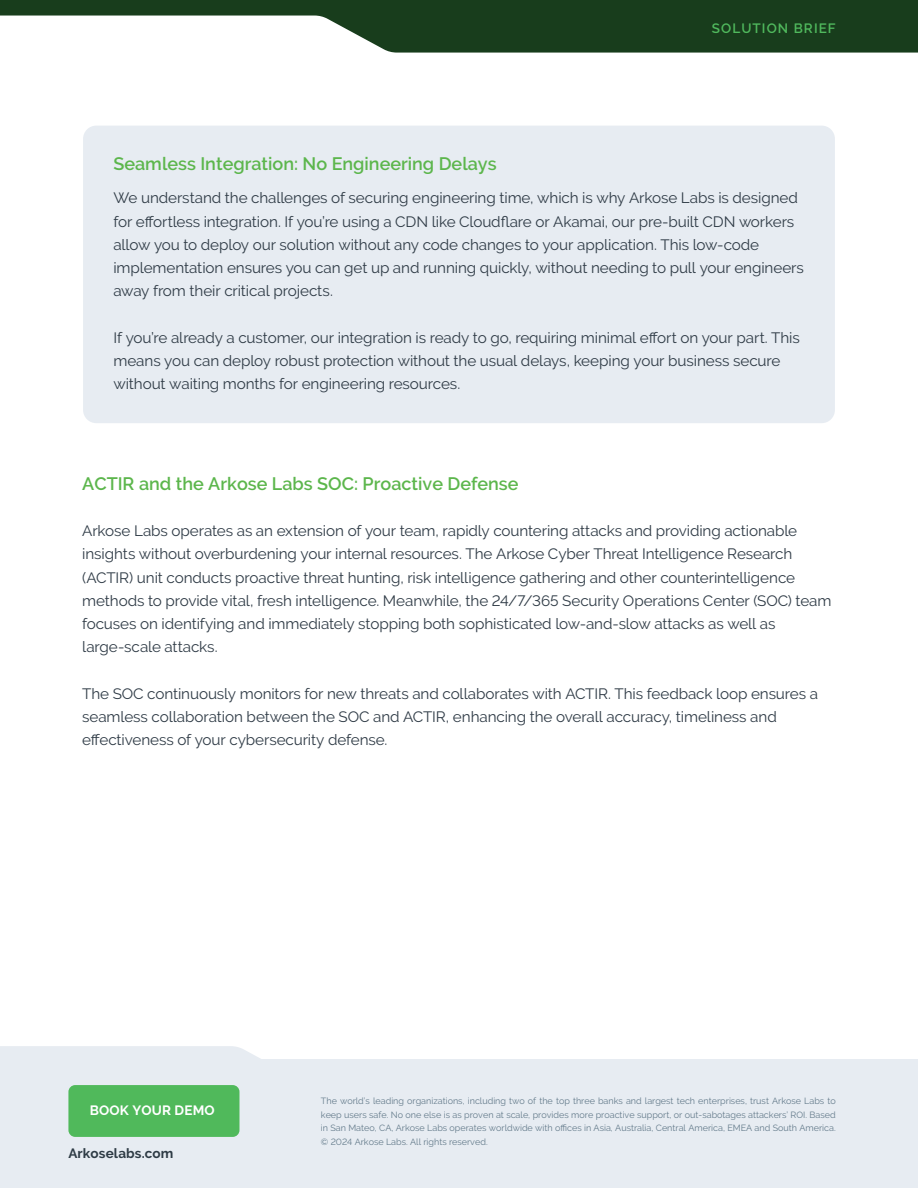
<style>
.page{position:relative;width:918px;height:1188px;background:#fff}
.page>*{position:absolute;margin:0;border:0;box-sizing:border-box;transform-origin:0 0}
.t1{font:600 18px "Raleway";color:#5cb64c}
.t2{font:15px/23.2px "Raleway";letter-spacing:-.005em;color:#2f3b46}
.t3{font:700 13.5px "Raleway";letter-spacing:.01em;color:#2e3b45}
.t4{font:600 13.5px "Raleway";letter-spacing:.08em;color:#50b95d}
.t5{font:700 13.5px "Raleway";letter-spacing:.01em;color:#fff}
.t6{font:9px/13.8px "Raleway";color:#647b8b;text-align:justify}
</style>
<div class="page">
<svg style="left:0;top:0;width:918px;height:53px;fill:#183d1c"></svg>
<div style="left:0;top:1046px;width:261px;height:142px;background:#e7ecf2"></div>
<div style="left:1px;top:1059px;width:917px;height:129px;background:#e7ecf2"></div>
<div style="left:68px;top:1085px;width:171px;height:52px;background:#50b95b;border-radius:7px"></div>
<div style="left:83px;top:126px;width:752px;height:297px;background:#e7ecf2;border-radius:13px"></div>
<p class="t4" style="left:712px;top:21px;width:125px">SOLUTION BRIEF</p>
<p class="t1" style="left:113px;top:153px;width:385px">Seamless Integration: No Engineering Delays</p>
<p class="t2" style="left:113px;top:187px;width:692px">We understand the challenges of securing engineering time, which is why Arkose Labs is designed for effortless integration. If you’re using a CDN like Cloudflare or Akamai, our pre-built CDN workers allow you to deploy our solution without any code changes to your application. This low-code implementation ensures you can get up and running quickly, without needing to pull your engineers away from their critical projects.</p>
<p class="t2" style="left:113px;top:326px;width:688px">If you’re already a customer, our integration is ready to go, requiring minimal effort on your part. This means you can deploy robust protection without the usual delays, keeping your business secure without waiting months for engineering resources.</p>
<p class="t1" style="left:82px;top:473px;width:438px">ACTIR and the Arkose Labs SOC: Proactive Defense</p>
<p class="t2" style="left:82px;top:519px;width:751px">Arkose Labs operates as an extension of your team, rapidly countering attacks and providing actionable insights without overburdening your internal resources. The Arkose Cyber Threat Intelligence Research (ACTIR) unit conducts proactive threat hunting, risk intelligence gathering and other counterintelligence methods to provide vital, fresh intelligence. Meanwhile, the 24/7/365 Security Operations Center (SOC) team focuses on identifying and immediately stopping both sophisticated low-and-slow attacks as well as large-scale attacks.</p>
<p class="t2" style="left:82px;top:682px;width:737px">The SOC continuously monitors for new threats and collaborates with ACTIR. This feedback loop ensures a seamless collaboration between the SOC and ACTIR, enhancing the overall accuracy, timeliness and effectiveness of your cybersecurity defense.</p>
<p class="t5" style="left:90px;top:1103px;width:127px">BOOK YOUR DEMO</p>
<p class="t3" style="left:68px;top:1146px;width:107px">Arkoselabs.com</p>
<p class="t6" style="left:321px;top:1094px;width:516px">The world’s leading organizations, including two of the top three banks and largest tech enterprises, trust Arkose Labs to keep users safe. No one else is as proven at scale, provides more proactive support, or out-sabotages attackers’ ROI. Based in San Mateo, CA, Arkose Labs operates worldwide with offices in Asia, Australia, Central America, EMEA and South America. © 2024 Arkose Labs. All rights reserved.</p>
</div>
